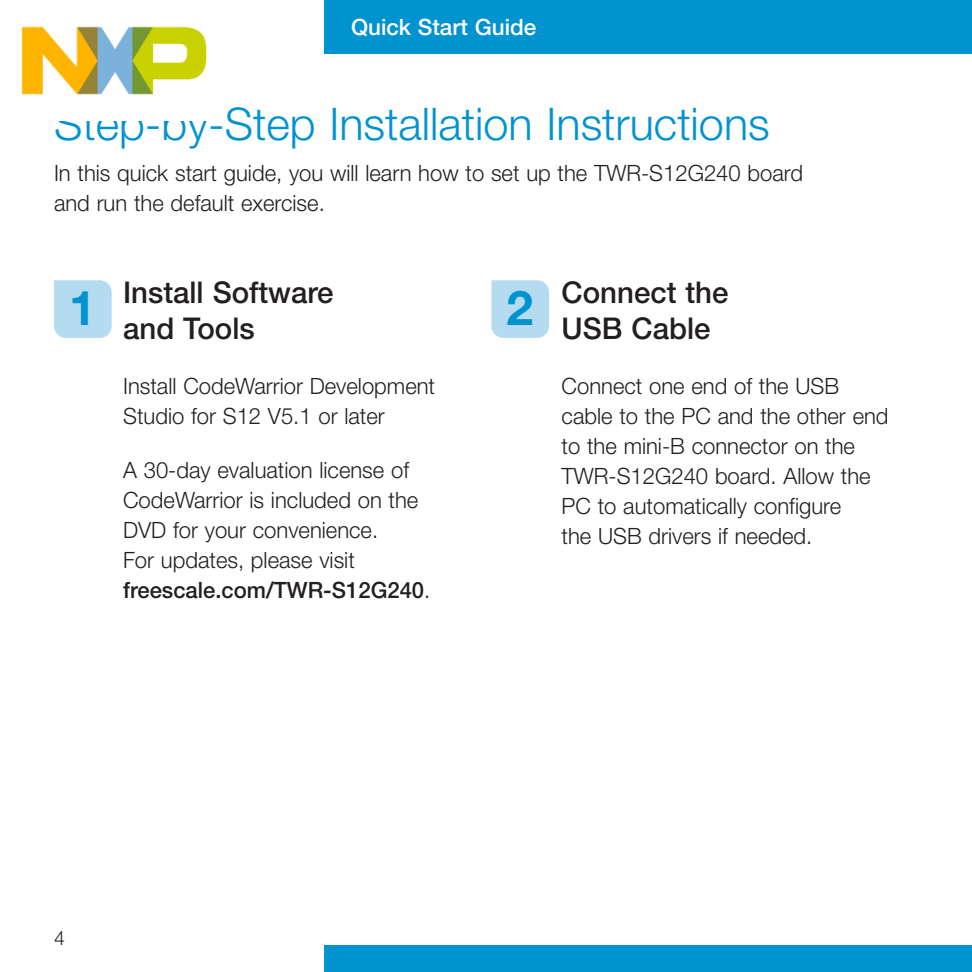
<style>
.page{position:relative;width:972px;height:972px;background:#fff}
.page>*{position:absolute;margin:0;border:0;box-sizing:border-box;transform-origin:0 0}
.t1{font:700 48px "Helvetica Neue LT Pro";color:#0093d0}
.t2{font:300 45px "Helvetica Neue LT Pro";color:#0093d0}
.t3{font:500 30px/36px "Helvetica Neue LT Pro";color:#231f20}
.t4{font:300 22.5px/30px "Helvetica Neue LT Pro";color:#231f20}
.t5{font:500 22.5px "Helvetica Neue LT Pro";color:#fff}
.t6{font:300 19.5px "Helvetica Neue LT Pro";color:#231f20}
.s1{font-weight:500}
</style>
<div class="page">
<div style="left:324px;top:0;width:648px;height:54px;background:#0093d0"></div>
<div style="left:324px;top:945px;width:648px;height:27px;background:#0093d0"></div>
<div style="left:54px;top:280px;width:58px;height:58px;background:#b5dbf1"></div>
<div style="left:491px;top:280px;width:58px;height:58px;background:#b5dbf1"></div>
<img style="left:21px;top:26px;width:186px;height:69px">
<p class="t5" style="left:351px;top:13px;width:187px">Quick Start Guide</p>
<h2 class="t2" style="left:54px;top:97px;width:717px">Step-by-Step Installation Instructions</h2>
<p class="t4" style="left:54px;top:157px;width:751px">In this quick start guide, you will learn how to set up the TWR-S12G240 board and run the default exercise.</p>
<h3 class="t3" style="left:123px;top:274px;width:212px">Install Software and Tools</h3>
<p class="t4" style="left:123px;top:370px;width:314px">Install CodeWarrior Development<br>Studio for S12 V5.1 or later</p>
<p class="t4" style="left:123px;top:455px;width:309px">A 30-day evaluation license of<br>CodeWarrior is included on the<br>DVD for your convenience.<br>For updates, please visit <span class="s1">freescale.com/TWR-S12G240</span>.</p>
<h1 class="t1" style="left:69px;top:278px;width:28px">1</h1>
<h1 class="t1" style="left:507px;top:278px;width:28px">2</h1>
<h3 class="t3" style="left:562px;top:274px;width:168px">Connect the<br>USB Cable</h3>
<p class="t4" style="left:562px;top:370px;width:329px">Connect one end of the USB cable to the PC and the other end to the mini-B connector on the<br>TWR-S12G240 board. Allow the<br>PC to automatically configure<br>the USB drivers if needed.</p>
<p class="t6" style="left:54px;top:926px;width:12px">4</p>
</div>
